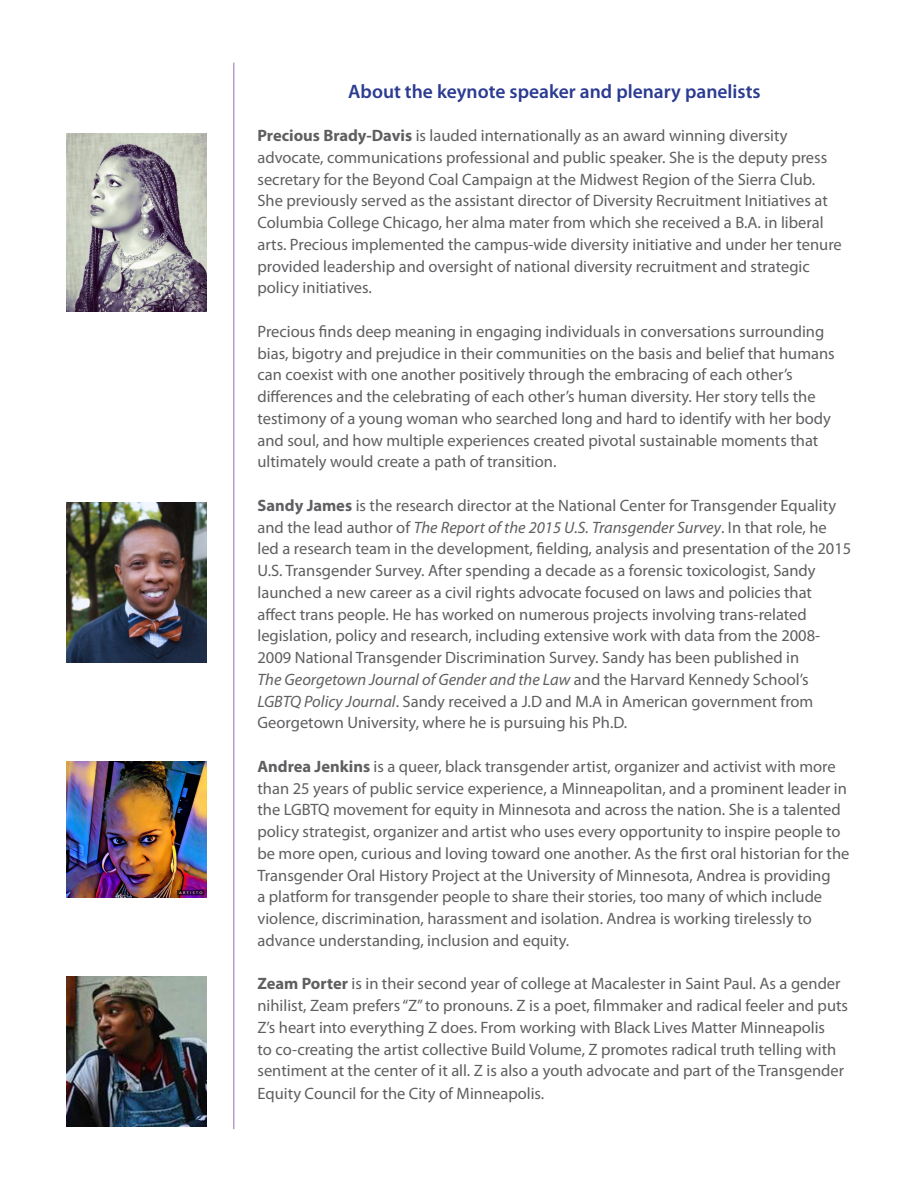
<style>
.page{position:relative;width:918px;height:1188px;background:#fff}
.page>*{position:absolute;margin:0;border:0;box-sizing:border-box;transform-origin:0 0}
.t1{font:600 19.5px "Myriad Pro";color:#2b3b91}
.t2{font:16.5px/21.8px "Myriad Pro";color:#5f5f62}
.t3{font:italic 16.5px "Myriad Pro";color:#5f5f62}
.s1{font-weight:700}
.s2{font-style:italic}
.s3{font-style:normal}
</style>
<div class="page">
<img style="left:67px;top:133px;width:139px;height:178px">
<img style="left:67px;top:502px;width:139px;height:160px">
<hr style="left:233px;top:63px;width:1px;height:1066px;background:#9e7fb9">
<img style="left:67px;top:761px;width:139px;height:137px">
<img style="left:67px;top:976px;width:139px;height:150px">
<p class="t1" style="left:348px;top:79px;width:414px">About the keynote speaker and plenary panelists</p>
<p class="t2" style="left:257px;top:124px;width:531px"><span class="s1">Precious Brady-Davis</span> is lauded internationally as an award winning diversity</p>
<p class="t2" style="left:257px;top:146px;width:586px">advocate, communications professional and public speaker. She is the deputy press secretary for the Beyond Coal Campaign at the Midwest Region of the Sierra Club.<br>She previously served as the assistant director of Diversity Recruitment Initiatives at Columbia College Chicago, her alma mater from which she received a B.A. in liberal arts. Precious implemented the campus-wide diversity initiative and under her tenure provided leadership and oversight of national diversity recruitment and strategic</p>
<p class="t2" style="left:257px;top:277px;width:116px">policy initiatives.</p>
<p class="t2" style="left:257px;top:320px;width:579px">Precious finds deep meaning in engaging individuals in conversations surrounding bias, bigotry and prejudice in their communities on the basis and belief that humans can coexist with one another positively through the embracing of each other’s</p>
<p class="t2" style="left:257px;top:385px;width:575px">differences and the celebrating of each other’s human diversity. Her story tells the testimony of a young woman who searched long and hard to identify with her body and soul, and how multiple experiences created pivotal sustainable moments that ultimately would create a path of transition.</p>
<p class="t2" style="left:257px;top:494px;width:595px"><span class="s1">Sandy James</span> is the research director at the National Center for Transgender Equality and the lead author of <span class="s2">The Report of the 2015 U.S. Transgender Survey</span>. In that role, he led a research team in the development, fielding, analysis and presentation of the 2015<br>U.S. Transgender Survey. After spending a decade as a forensic toxicologist, Sandy launched a new career as a civil rights advocate focused on laws and policies that affect trans people. He has worked on numerous projects involving trans-related</p>
<p class="t2" style="left:257px;top:625px;width:564px">legislation, policy and research, including extensive work with data from the 2008-<br>2009 National Transgender Discrimination Survey. Sandy has been published in</p>
<p class="t3" style="left:257px;top:669px;width:553px">The Georgetown Journal of Gender and the Law <span class="s3">and the Harvard Kennedy School’s</span></p>
<p class="t2" style="left:257px;top:690px;width:557px"><span class="s2">LGBTQ Policy Journal</span>. Sandy received a J.D and M.A in American government from</p>
<p class="t2" style="left:257px;top:712px;width:371px">Georgetown University, where he is pursuing his Ph.D.</p>
<p class="t2" style="left:257px;top:755px;width:593px"><span class="s1">Andrea Jenkins</span> is a queer, black transgender artist, organizer and activist with more than 25 years of public service experience, a Minneapolitan, and a prominent leader in the LGBTQ movement for equity in Minnesota and across the nation. She is a talented policy strategist, organizer and artist who uses every opportunity to inspire people to be more open, curious and loving toward one another. As the first oral historian for the Transgender Oral History Project at the University of Minnesota, Andrea is providing<br>a platform for transgender people to share their stories, too many of which include violence, discrimination, harassment and isolation. Andrea is working tirelessly to</p>
<p class="t2" style="left:257px;top:929px;width:313px">advance understanding, inclusion and equity.</p>
<p class="t2" style="left:257px;top:973px;width:592px"><span class="s1">Zeam Porter</span> is in their second year of college at Macalester in Saint Paul. As a gender nihilist, Zeam prefers “Z” to pronouns. Z is a poet, filmmaker and radical feeler and puts Z’s heart into everything Z does. From working with Black Lives Matter Minneapolis<br>to co-creating the artist collective Build Volume, Z promotes radical truth telling with sentiment at the center of it all. Z is also a youth advocate and part of the Transgender Equity Council for the City of Minneapolis.</p>
</div>
